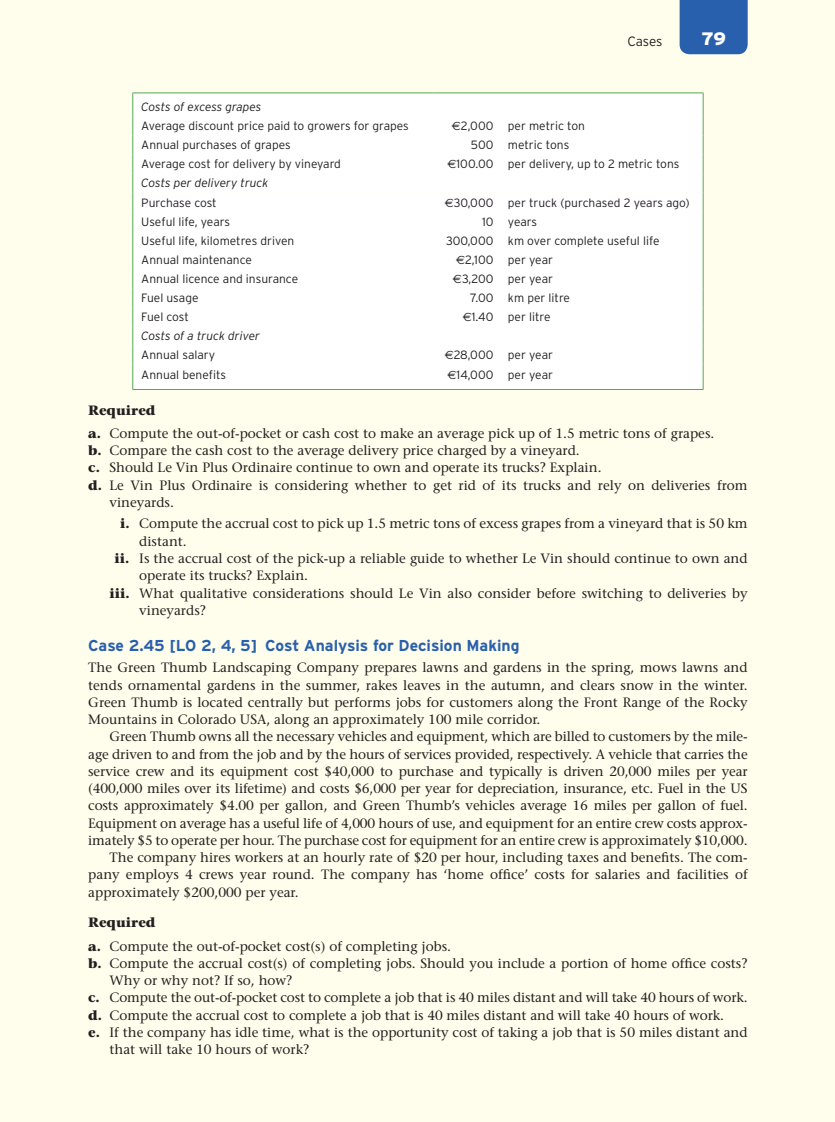
<style>
.page{position:relative;width:835px;height:1122px;background:#fff}
.page>*{position:absolute;margin:0;border:0;box-sizing:border-box;transform-origin:0 0}
.t1{font:900 18px "Interstate";color:#fff}
.t2{font:700 15.75px "Interstate";color:#2960ad}
.t3{font:13.5px/17.2px "Stone Serif";color:#231f20}
.t4{font:300 13.5px "Interstate";letter-spacing:-.01em;color:#231f20}
.t5{font:300 12px "Interstate";color:#231f20}
.t6{font:italic 300 12px "Interstate";letter-spacing:-.005em;color:#231f20}
.s1{font-family:"Euro Sans";font-weight:400}
.s2{font-weight:700}
</style>
<div class="page">
<hr style="left:0;top:0;width:3px;height:1121px;background:#fffdec">
<div style="left:3px;top:0;width:832px;height:1121px;background:#fffdec"></div>
<div style="left:679px;top:0;width:68px;height:54px;background:#2960ad"></div>
<div style="left:133px;top:93px;width:569px;height:23px;background:#fff"></div>
<div style="left:133px;top:116px;width:569px;height:273px;background:#fff"></div>
<hr style="left:132px;top:389px;width:571px;height:1px;background:#52aa58">
<hr style="left:132px;top:92px;width:301px;height:1px;background:#52aa58">
<hr style="left:433px;top:92px;width:270px;height:1px;background:#52aa58">
<svg style="left:132px;top:93px;width:1px;height:296px"></svg>
<svg style="left:702px;top:93px;width:1px;height:296px"></svg>
<p class="t4" style="left:627px;top:36px;width:37px">Cases</p>
<h1 class="t1" style="left:701px;top:32px;width:26px">79</h1>
<p class="t6" style="left:141px;top:102px;width:122px">Costs of excess grapes</p>
<p class="t5" style="left:141px;top:121px;width:269px">Average discount price paid to growers for grapes</p>
<p class="t5" style="left:452px;top:121px;width:135px"><span class="s1">€</span>2,000 per metric ton</p>
<p class="t5" style="left:141px;top:141px;width:151px">Annual purchases of grapes</p>
<p class="t5" style="left:471px;top:141px;width:100px">500 metric tons</p>
<p class="t5" style="left:141px;top:160px;width:201px">Average cost for delivery by vineyard</p>
<p class="t5" style="left:447px;top:160px;width:233px"><span class="s1">€</span>100.00 per delivery, up to 2 metric tons</p>
<p class="t6" style="left:141px;top:179px;width:129px">Costs per delivery truck</p>
<p class="t5" style="left:141px;top:198px;width:77px">Purchase cost</p>
<p class="t5" style="left:445px;top:198px;width:246px"><span class="s1">€</span>30,000 per truck (purchased 2 years ago)</p>
<p class="t5" style="left:141px;top:217px;width:90px">Useful life, years</p>
<p class="t5" style="left:482px;top:217px;width:57px">10 years</p>
<p class="t5" style="left:141px;top:236px;width:154px">Useful life, kilometres driven</p>
<p class="t5" style="left:446px;top:236px;width:215px">300,000 km over complete useful life</p>
<p class="t5" style="left:141px;top:255px;width:112px">Annual maintenance</p>
<p class="t5" style="left:456px;top:255px;width:98px"><span class="s1">€</span>2,100 per year</p>
<p class="t5" style="left:141px;top:274px;width:158px">Annual licence and insurance</p>
<p class="t5" style="left:453px;top:274px;width:101px"><span class="s1">€</span>3,200 per year</p>
<p class="t5" style="left:141px;top:293px;width:59px">Fuel usage</p>
<p class="t5" style="left:470px;top:293px;width:101px">7.00 km per litre</p>
<p class="t5" style="left:141px;top:312px;width:49px">Fuel cost</p>
<p class="t5" style="left:462px;top:312px;width:89px"><span class="s1">€</span>1.40 per litre</p>
<p class="t6" style="left:141px;top:331px;width:120px">Costs of a truck driver</p>
<p class="t5" style="left:141px;top:351px;width:75px">Annual salary</p>
<p class="t5" style="left:444px;top:351px;width:110px"><span class="s1">€</span>28,000 per year</p>
<p class="t5" style="left:141px;top:370px;width:86px">Annual benefits</p>
<p class="t5" style="left:447px;top:370px;width:107px"><span class="s1">€</span>14,000 per year</p>
<p class="t3" style="left:88px;top:399px;width:627px;line-height:23.2px"><span class="s2">Required<br>a.</span> Compute the out-of-pocket or cash cost to make an average pick up of 1.5 metric tons of grapes.</p>
<p class="t3" style="left:88px;top:443px;width:493px"><span class="s2">b.</span> Compare the cash cost to the average delivery price charged by a vineyard.</p>
<p class="t3" style="left:88px;top:460px;width:515px"><span class="s2">c.</span> Should Le Vin Plus Ordinaire continue to own and operate its trucks? Explain.</p>
<p class="t3" style="left:88px;top:477px;width:661px"><span class="s2">d.</span> Le Vin Plus Ordinaire is considering whether to get rid of its trucks and rely on deliveries from</p>
<p class="t3" style="left:109px;top:495px;width:66px">vineyards.</p>
<p class="t3" style="left:120px;top:516px;width:629px"><span class="s2">i.</span> Compute the accrual cost to pick up 1.5 metric tons of excess grapes from a vineyard that is 50 km</p>
<p class="t3" style="left:139px;top:533px;width:49px">distant.</p>
<p class="t3" style="left:114px;top:551px;width:634px"><span class="s2">ii.</span> Is the accrual cost of the pick-up a reliable guide to whether Le Vin should continue to own and</p>
<p class="t3" style="left:139px;top:568px;width:170px">operate its trucks? Explain.</p>
<p class="t3" style="left:109px;top:585px;width:639px"><span class="s2">iii.</span> What qualitative considerations should Le Vin also consider before switching to deliveries by</p>
<p class="t3" style="left:139px;top:602px;width:68px">vineyards?</p>
<p class="t2" style="left:88px;top:639px;width:433px">Case 2.45 [LO 2, 4, 5] Cost Analysis for Decision Making</p>
<p class="t3" style="left:88px;top:660px;width:661px;text-align:justify">The Green Thumb Landscaping Company prepares lawns and gardens in the spring, mows lawns and tends ornamental gardens in the summer, rakes leaves in the autumn, and clears snow in the winter.<br>Green Thumb is located centrally but performs jobs for customers along the Front Range of the Rocky Mountains in Colorado USA, along an approximately 100 mile corridor.</p>
<p class="t3" style="left:109px;top:729px;width:639px">Green Thumb owns all the necessary vehicles and equipment, which are billed to customers by the mile-</p>
<p class="t3" style="left:88px;top:746px;width:661px">age driven to and from the job and by the hours of services provided, respectively. A vehicle that carries the</p>
<p class="t3" style="left:88px;top:763px;width:661px">service crew and its equipment cost $40,000 to purchase and typically is driven 20,000 miles per year</p>
<p class="t3" style="left:88px;top:781px;width:661px">(400,000 miles over its lifetime) and costs $6,000 per year for depreciation, insurance, etc. Fuel in the US</p>
<p class="t3" style="left:88px;top:798px;width:661px">costs approximately $4.00 per gallon, and Green Thumb’s vehicles average 16 miles per gallon of fuel.</p>
<p class="t3" style="left:88px;top:815px;width:661px">Equipment on average has a useful life of 4,000 hours of use, and equipment for an entire crew costs approx-</p>
<p class="t3" style="left:88px;top:832px;width:661px">imately $5 to operate per hour. The purchase cost for equipment for an entire crew is approximately $10,000.</p>
<p class="t3" style="left:109px;top:850px;width:639px">The company hires workers at an hourly rate of $20 per hour, including taxes and benefits. The com-</p>
<p class="t3" style="left:88px;top:867px;width:661px">pany employs 4 crews year round. The company has ‘home office’ costs for salaries and facilities of</p>
<p class="t3" style="left:88px;top:884px;width:212px">approximately $200,000 per year.</p>
<p class="t3" style="left:88px;top:912px;width:364px;line-height:23px"><span class="s2">Required<br>a.</span> Compute the out-of-pocket cost(s) of completing jobs.</p>
<p class="t3" style="left:88px;top:955px;width:661px"><span class="s2">b.</span> Compute the accrual cost(s) of completing jobs. Should you include a portion of home office costs?</p>
<p class="t3" style="left:109px;top:972px;width:184px">Why or why not? If so, how?</p>
<p class="t3" style="left:88px;top:990px;width:661px"><span class="s2">c.</span> Compute the out-of-pocket cost to complete a job that is 40 miles distant and will take 40 hours of work.</p>
<p class="t3" style="left:88px;top:1007px;width:637px"><span class="s2">d.</span> Compute the accrual cost to complete a job that is 40 miles distant and will take 40 hours of work.</p>
<p class="t3" style="left:88px;top:1024px;width:661px"><span class="s2">e.</span> If the company has idle time, what is the opportunity cost of taking a job that is 50 miles distant and</p>
<p class="t3" style="left:109px;top:1041px;width:201px">that will take 10 hours of work?</p>
</div>
